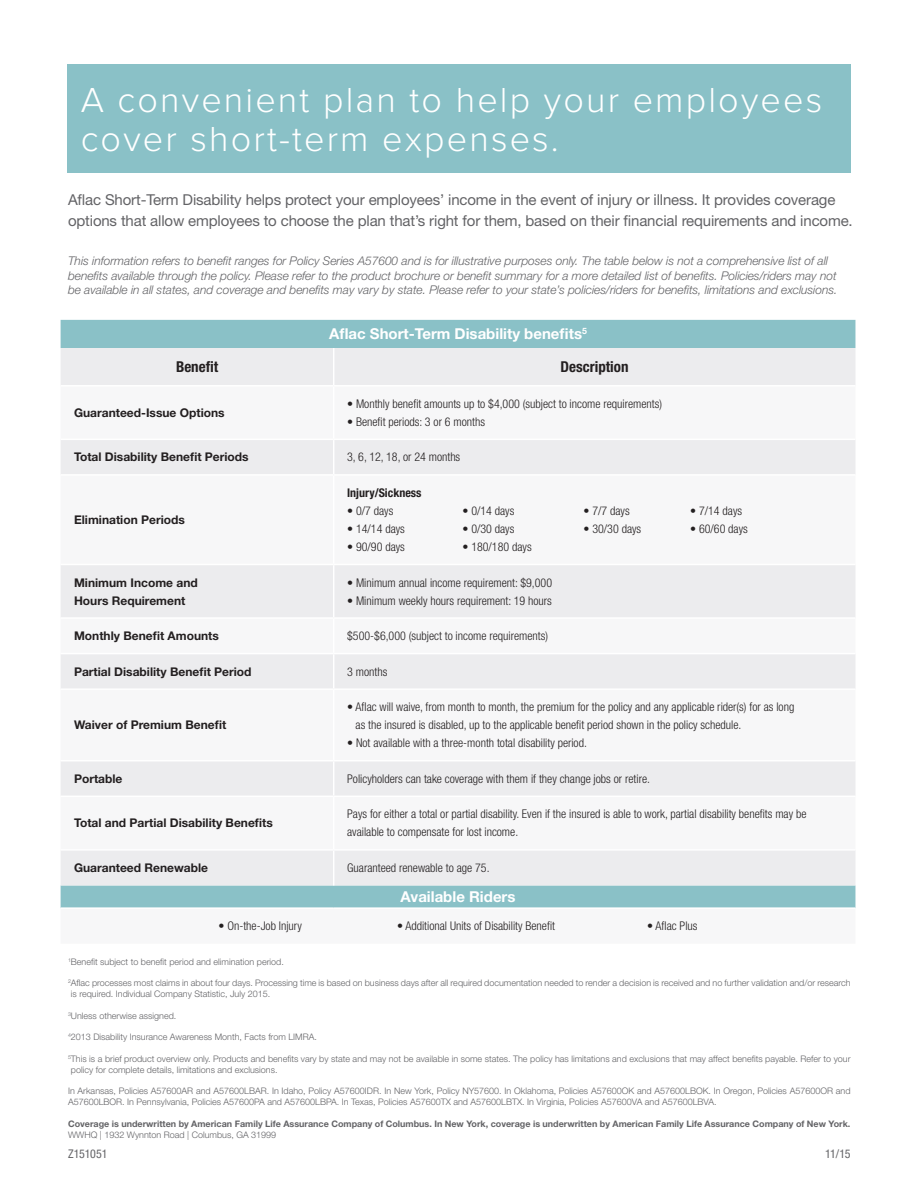
<style>
.page{position:relative;width:918px;height:1188px;background:#fff}
.page>*{position:absolute;margin:0;border:0;box-sizing:border-box;transform-origin:0 0}
.Product_Title{font:300 36px/39px "Proxima Nova";letter-spacing:.06em;color:#fff}
.t1{font:15px/21px "Helvetica Neue LT Std";letter-spacing:-.01em;color:#636366}
.t2{font:700 15px "Helvetica Neue LT Std";color:#fff}
.t3{font:700 condensed 15px "Helvetica Neue LT Std";color:#231f20}
.t4{font:300 condensed 12px/18px "Helvetica Neue LT Std";color:#231f20}
.t5{font:italic 300 12px/14.4px "Helvetica Neue LT Std";letter-spacing:-.005em;color:#636366}
.t6{font:700 12px/18px "Helvetica Neue LT Std";color:#231f20}
.t7{font:700 condensed 12px "Helvetica Neue LT Std";color:#231f20}
.Form_Number{font:condensed 12px "Helvetica Neue LT Std";letter-spacing:-.02em;color:#636366}
.t8{font:300 9px/10.8px "Helvetica Neue LT Std";color:#636366}
.t9{font:700 9px "Helvetica Neue LT Std";color:#636366}
</style>
<div class="page">
<div style="left:61px;top:320px;width:794px;height:28px;background:#8ac1c7"></div>
<div style="left:61px;top:348px;width:794px;height:37px;background:#ececee"></div>
<svg style="left:61px;top:440px;width:794px;height:467px"></svg>
<hr style="left:333px;top:348px;width:1px;height:37px;background:#fff">
<hr style="left:333px;top:440px;width:1px;height:34px;background:#fff">
<hr style="left:61px;top:474px;width:273px;height:2px;background:#fff">
<hr style="left:334px;top:474px;width:521px;height:2px;background:#fff">
<hr style="left:333px;top:476px;width:1px;height:88px;background:#fff">
<hr style="left:61px;top:564px;width:273px;height:1px;background:#fff">
<hr style="left:334px;top:564px;width:521px;height:1px;background:#fff">
<hr style="left:333px;top:565px;width:1px;height:52px;background:#fff">
<hr style="left:61px;top:617px;width:273px;height:2px;background:#fff">
<hr style="left:334px;top:617px;width:521px;height:2px;background:#fff">
<hr style="left:333px;top:619px;width:1px;height:34px;background:#fff">
<hr style="left:61px;top:653px;width:273px;height:1px;background:#fff">
<hr style="left:334px;top:653px;width:521px;height:1px;background:#fff">
<hr style="left:333px;top:654px;width:1px;height:34px;background:#fff">
<hr style="left:61px;top:688px;width:273px;height:2px;background:#fff">
<hr style="left:334px;top:688px;width:521px;height:2px;background:#fff">
<hr style="left:333px;top:690px;width:1px;height:70px;background:#fff">
<hr style="left:61px;top:760px;width:273px;height:1px;background:#fff">
<hr style="left:334px;top:760px;width:521px;height:1px;background:#fff">
<hr style="left:333px;top:761px;width:1px;height:35px;background:#fff">
<hr style="left:61px;top:796px;width:273px;height:1px;background:#fff">
<hr style="left:334px;top:796px;width:521px;height:1px;background:#fff">
<hr style="left:333px;top:797px;width:1px;height:52px;background:#fff">
<hr style="left:61px;top:849px;width:273px;height:2px;background:#fff">
<hr style="left:334px;top:849px;width:521px;height:2px;background:#fff">
<hr style="left:333px;top:851px;width:1px;height:34px;background:#fff">
<div style="left:68px;top:64px;width:783px;height:109px;background:#8ac1c7"></div>
<p class="Product_Title" style="left:81px;top:82px;width:743px">A convenient plan to help your employees cover short-term expenses.</p>
<p class="t1" style="left:68px;top:189px;width:786px">Aflac Short-Term Disability helps protect your employees’ income in the event of injury or illness. It provides coverage options that allow employees to choose the plan that’s right for them, based on their financial requirements and income.</p>
<p class="t5" style="left:68px;top:254px;width:771px">This information refers to benefit ranges for Policy Series A57600 and is for illustrative purposes only. The table below is not a comprehensive list of all benefits available through the policy. Please refer to the product brochure or benefit summary for a more detailed list of benefits. Policies/riders may not be available in all states, and coverage and benefits may vary by state. Please refer to your state’s policies/riders for benefits, limitations and exclusions.</p>
<p class="t2" style="left:329px;top:325px;width:259px">Aflac Short-Term Disability benefits<sup>5</sup></p>
<p class="t3" style="left:176px;top:358px;width:44px">Benefit</p>
<p class="t3" style="left:561px;top:358px;width:69px">Description</p>
<p class="t6" style="left:74px;top:403px;width:152px">Guaranteed-Issue Options</p>
<p class="t4" style="left:347px;top:394px;width:316px">• Monthly benefit amounts up to $4,000 (subject to income requirements)</p>
<p class="t4" style="left:347px;top:412px;width:139px">• Benefit periods: 3 or 6 months</p>
<p class="t6" style="left:74px;top:448px;width:176px">Total Disability Benefit Periods</p>
<p class="t4" style="left:347px;top:448px;width:115px">3, 6, 12, 18, or 24 months</p>
<p class="t6" style="left:74px;top:510px;width:112px">Elimination Periods</p>
<p class="t7" style="left:347px;top:485px;width:76px">Injury/Sickness</p>
<p class="t4" style="left:347px;top:502px;width:48px">• 0/7 days</p>
<p class="t4" style="left:463px;top:502px;width:53px">• 0/14 days</p>
<p class="t4" style="left:584px;top:502px;width:48px">• 7/7 days</p>
<p class="t4" style="left:690px;top:502px;width:53px">• 7/14 days</p>
<p class="t4" style="left:347px;top:520px;width:59px">• 14/14 days</p>
<p class="t4" style="left:463px;top:520px;width:53px">• 0/30 days</p>
<p class="t4" style="left:584px;top:520px;width:59px">• 30/30 days</p>
<p class="t4" style="left:690px;top:520px;width:59px">• 60/60 days</p>
<p class="t4" style="left:347px;top:538px;width:59px">• 90/90 days</p>
<p class="t4" style="left:463px;top:538px;width:71px">• 180/180 days</p>
<p class="t6" style="left:74px;top:573px;width:125px">Minimum Income and<br>Hours Requirement</p>
<p class="t4" style="left:347px;top:573px;width:206px">• Minimum annual income requirement: $9,000</p>
<p class="t4" style="left:347px;top:591px;width:206px">• Minimum weekly hours requirement: 19 hours</p>
<p class="t6" style="left:74px;top:627px;width:146px">Monthly Benefit Amounts</p>
<p class="t4" style="left:347px;top:627px;width:202px">$500-$6,000 (subject to income requirements)</p>
<p class="t6" style="left:74px;top:662px;width:179px">Partial Disability Benefit Period</p>
<p class="t4" style="left:347px;top:662px;width:42px">3 months</p>
<p class="t6" style="left:74px;top:716px;width:154px">Waiver of Premium Benefit</p>
<p class="t4" style="left:356px;top:698px;width:440px;text-indent:-8px">• Aflac will waive, from month to month, the premium for the policy and any applicable rider(s) for as long as the insured is disabled, up to the applicable benefit period shown in the policy schedule.</p>
<p class="t4" style="left:347px;top:734px;width:241px">• Not available with a three-month total disability period.</p>
<p class="t6" style="left:74px;top:769px;width:50px">Portable</p>
<p class="t4" style="left:347px;top:769px;width:304px">Policyholders can take coverage with them if they change jobs or retire.</p>
<p class="t6" style="left:74px;top:814px;width:200px">Total and Partial Disability Benefits</p>
<p class="t4" style="left:347px;top:805px;width:461px">Pays for either a total or partial disability. Even if the insured is able to work, partial disability benefits may be available to compensate for lost income.</p>
<p class="t6" style="left:74px;top:858px;width:135px">Guaranteed Renewable</p>
<p class="t4" style="left:347px;top:859px;width:144px">Guaranteed renewable to age 75.</p>
<p class="t2" style="left:401px;top:888px;width:116px">Available Riders</p>
<p class="t4" style="left:218px;top:917px;width:85px">• On-the-Job Injury</p>
<p class="t4" style="left:397px;top:917px;width:160px">• Additional Units of Disability Benefit</p>
<p class="t4" style="left:647px;top:917px;width:52px">• Aflac Plus</p>
<p class="t8" style="left:68px;top:956px;width:217px"><sup>1</sup>Benefit subject to benefit period and elimination period.</p>
<p class="t8" style="left:71px;top:978px;width:781px;text-indent:-3px"><sup>2</sup>Aflac processes most claims in about four days. Processing time is based on business days after all required documentation needed to render a decision is received and no further validation and/or research is required. Individual Company Statistic, July 2015.</p>
<p class="t8" style="left:68px;top:1010px;width:110px"><sup>3</sup>Unless otherwise assigned.</p>
<p class="t8" style="left:68px;top:1032px;width:250px"><sup>4</sup>2013 Disability Insurance Awareness Month, Facts from LIMRA.</p>
<p class="t8" style="left:71px;top:1053px;width:781px;text-indent:-3px"><sup>5</sup>This is a brief product overview only. Products and benefits vary by state and may not be available in some states. The policy has limitations and exclusions that may affect benefits payable. Refer to your policy for complete details, limitations and exclusions.</p>
<p class="t8" style="left:68px;top:1086px;width:784px">In Arkansas, Policies A57600AR and A57600LBAR. In Idaho, Policy A57600IDR. In New York, Policy NY57600. In Oklahoma, Policies A57600OK and A57600LBOK. In Oregon, Policies A57600OR and<br>A57600LBOR. In Pennsylvania, Policies A57600PA and A57600LBPA. In Texas, Policies A57600TX and A57600LBTX. In Virginia, Policies A57600VA and A57600LBVA.</p>
<p class="t9" style="left:68px;top:1118px;width:784px">Coverage is underwritten by American Family Life Assurance Company of Columbus. In New York, coverage is underwritten by American Family Life Assurance Company of New York.</p>
<p class="t8" style="left:68px;top:1129px;width:210px">WWHQ | 1932 Wynnton Road | Columbus, GA 31999</p>
<p class="Form_Number" style="left:68px;top:1147px;width:41px">Z151051</p>
<p class="Form_Number" style="left:825px;top:1146px;width:27px">11/15</p>
</div>
